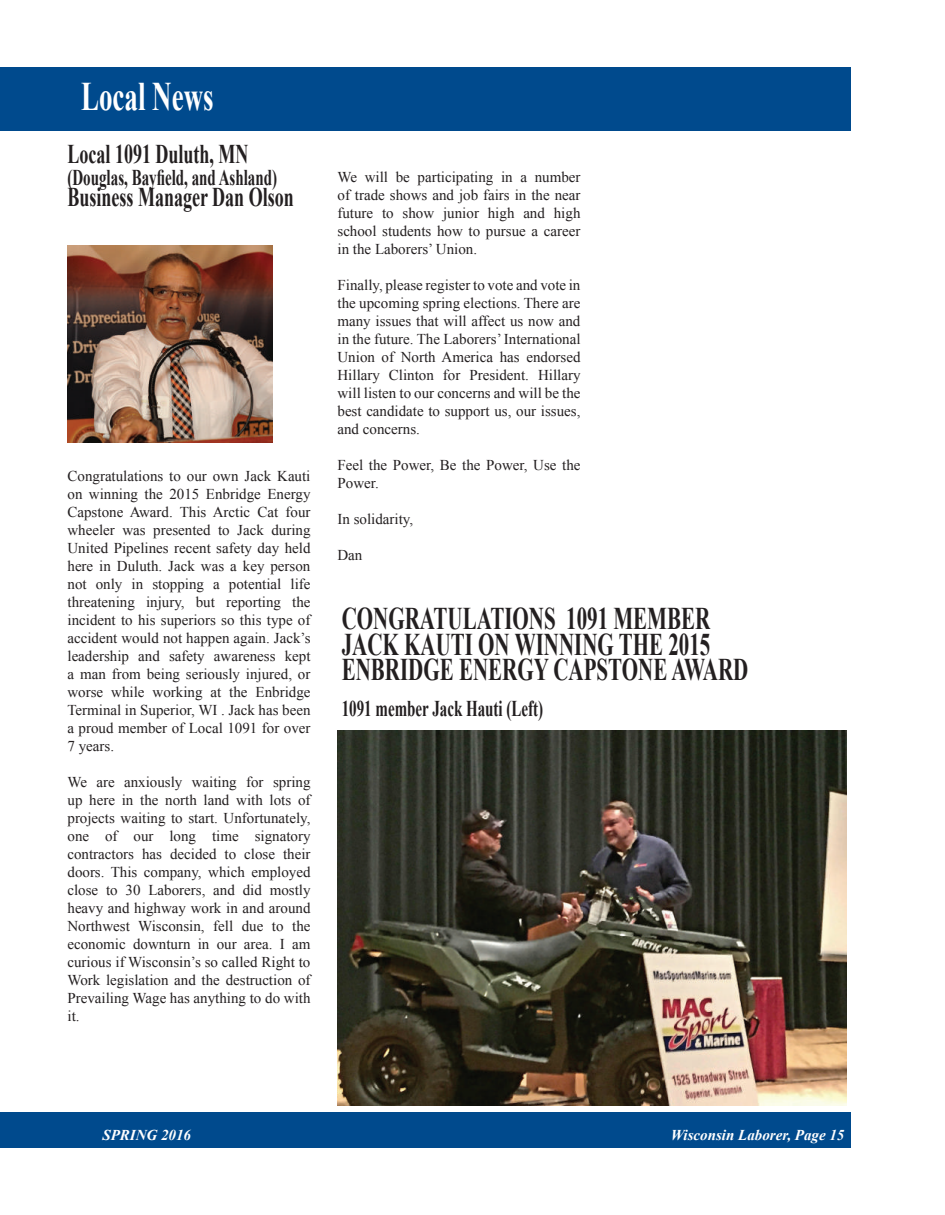
<style>
.page{position:relative;width:945px;height:1215px;background:#fff}
.page>*{position:absolute;margin:0;border:0;box-sizing:border-box;transform-origin:0 0}
.t1{font:700 40.5px "Times New Roman";color:#fff;scale:.67 1}
.t2{font:700 31.5px/25.2px "Times New Roman";color:#231f20;scale:.67 1}
.t3{font:700 27px "Times New Roman";color:#231f20;scale:.67 1}
.t4{font:700 22.5px "Times New Roman";color:#231f20;scale:.67 1}
.t5{font:15px/18px "Times New Roman";color:#231f20;text-align:justify}
.t6{font:italic 700 15px "Times New Roman";color:#fff}
</style>
<div class="page">
<div style="left:0;top:68px;width:850px;height:63px;background:#004a8d"></div>
<div style="left:0;top:1112px;width:850px;height:36px;background:#004a8d"></div>
<img style="left:68px;top:246px;width:205px;height:196px">
<img style="left:338px;top:730px;width:508px;height:375px">
<h1 class="t1" style="left:81px;top:69px;width:200px">Local News</h1>
<h3 class="t3" style="left:68px;top:135px;width:272px">Local 1091 Duluth, MN</h3>
<h3 class="t4" style="left:68px;top:161px;width:314px">(Douglas, Bayfield, and Ashland)</h3>
<h3 class="t3" style="left:68px;top:178px;width:339px">Business Manager Dan Olson</h3>
<p class="t5" style="left:68px;top:466px;width:245px">Congratulations to our own Jack Kauti on winning the 2015 Enbridge Energy Capstone Award. This Arctic Cat four wheeler was presented to Jack during United Pipelines recent safety day held here in Duluth. Jack was a key person not only in stopping a potential life threatening injury, but reporting the incident to his superiors so this type of accident would not happen again. Jack’s leadership and safety awareness kept a man from being seriously injured, or worse while working at the Enbridge Terminal in Superior, WI . Jack has been a proud member of Local 1091 for over 7 years.</p>
<p class="t5" style="left:68px;top:772px;width:245px">We are anxiously waiting for spring up here in the north land with lots of projects waiting to start. Unfortunately, one of our long time signatory contractors has decided to close their doors. This company, which employed close to 30 Laborers, and did mostly heavy and highway work in and around Northwest Wisconsin, fell due to the economic downturn in our area. I am curious if Wisconsin’s so called Right to Work legislation and the destruction of Prevailing Wage has anything to do with it.</p>
<p class="t5" style="left:338px;top:168px;width:245px">We will be participating in a number of trade shows and job fairs in the near future to show junior high and high school students how to pursue a career in the Laborers’ Union.</p>
<p class="t5" style="left:338px;top:276px;width:245px">Finally, please register to vote and vote in the upcoming spring elections. There are many issues that will affect us now and in the future. The Laborers’ International Union of North America has endorsed Hillary Clinton for President. Hillary will listen to our concerns and will be the best candidate to support us, our issues, and concerns.</p>
<p class="t5" style="left:338px;top:456px;width:245px">Feel the Power, Be the Power, Use the<br>Power.</p>
<p class="t5" style="left:338px;top:510px;width:77px">In solidarity,</p>
<p class="t5" style="left:338px;top:546px;width:26px">Dan</p>
<h2 class="t2" style="left:342px;top:605px;width:608px">CONGRATULATIONS 1091 MEMBER<br>JACK KAUTI ON WINNING THE 2015<br>ENBRIDGE ENERGY CAPSTONE AWARD</h2>
<h3 class="t4" style="left:342px;top:693px;width:302px">1091 member Jack Hauti (Left)</h3>
<p class="t6" style="left:102px;top:1125px;width:90px">SPRING 2016</p>
<p class="t6" style="left:671px;top:1125px;width:175px">Wisconsin Laborer, Page 15</p>
</div>
